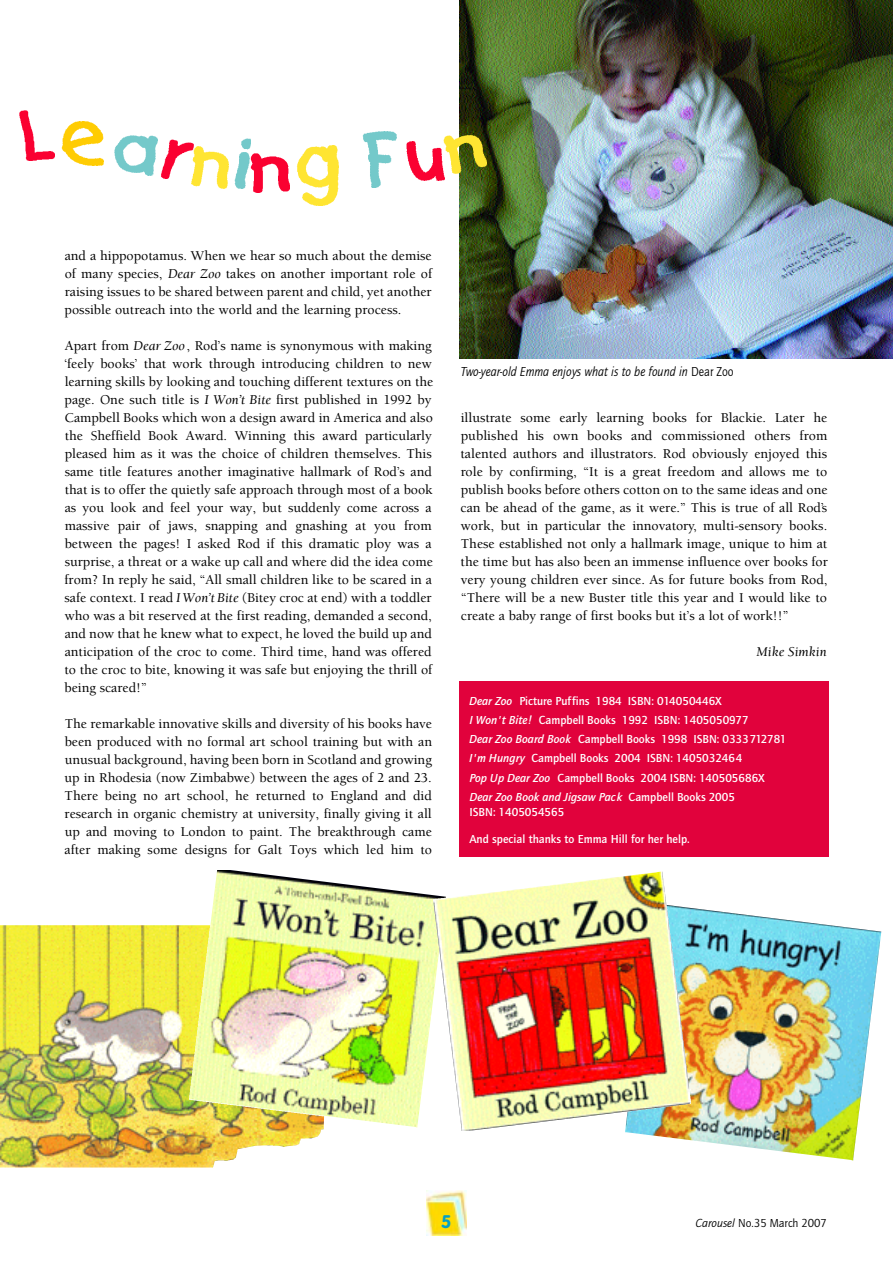
<style>
.page{position:relative;width:893px;height:1263px;background:#fff}
.page>*{position:absolute;margin:0;border:0;box-sizing:border-box;transform-origin:0 0}
.t1{font:700 18px "VAG Rounded";color:#02a0c6}
.t2{font:500 13.8px/18px "Berkeley";color:#000;text-align:justify}
.t3{font:italic 13.8px "Berkeley";color:#000}
.t4{font:italic 13.5px "Quay Itc T";color:#000;scale:.9 1}
.t5{font:700 12px/19.2px "Quay Itc T";color:#fff}
.t6{font:12px "Quay Itc T";color:#000}
.s1{font-weight:400;font-style:italic}
.s2{font-style:normal}
.s3{font-style:italic}
</style>
<div class="page">
<div style="left:459px;top:681px;width:369px;height:175px;background:#e1023c"></div>
<img style="left:426px;top:1190px;width:40px;height:45px">
<img style="left:0;top:925px;width:324px;height:242px">
<img style="left:625px;top:908px;width:256px;height:252px">
<img style="left:459px;top:0;width:433px;height:358px">
<img style="left:189px;top:870px;width:244px;height:257px">
<img style="left:433px;top:871px;width:258px;height:259px">
<img style="left:19px;top:111px;width:36px;height:49px">
<img style="left:61px;top:122px;width:43px;height:44px">
<img style="left:115px;top:135px;width:43px;height:40px">
<img style="left:151px;top:139px;width:42px;height:39px">
<img style="left:182px;top:147px;width:47px;height:41px">
<img style="left:234px;top:138px;width:17px;height:51px">
<img style="left:248px;top:154px;width:42px;height:39px">
<img style="left:296px;top:145px;width:43px;height:61px">
<img style="left:362px;top:132px;width:35px;height:55px">
<img style="left:406px;top:141px;width:38px;height:39px">
<img style="left:434px;top:135px;width:53px;height:39px">
<p class="t2" style="left:65px;top:247px;width:369px">and a hippopotamus. When we hear so much about the demise of many species, <span class="s1">Dear Zoo</span> takes on another important role of raising issues to be shared between parent and child, yet another possible outreach into the world and the learning process.</p>
<p class="t2" style="left:65px;top:337px;width:370px;text-align:left">Apart from <span class="s1">Dear Zoo</span>, Rod’s name is synonymous with making ‘feely books’ that work through introducing children to new learning skills by looking and touching different textures on the page. One such title is <span class="s1">I Won’t Bite</span> first published in 1992 by Campbell Books which won a design award in America and also the Sheffield Book Award. Winning this award particularly pleased him as it was the choice of children themselves. This same title features another imaginative hallmark of Rod’s and that is to offer the quietly safe approach through most of a book as you look and feel your way, but suddenly come across a massive pair of jaws, snapping and gnashing at you from between the pages! I asked Rod if this dramatic ploy was a surprise, a threat or a wake up call and where did the idea come from? In reply he said, “All small children like to be scared in a safe context. I read <span class="s1">I Won’t Bite</span> (Bitey croc at end) with a toddler who was a bit reserved at the first reading, demanded a second, and now that he knew what to expect, he loved the build up and anticipation of the croc to come. Third time, hand was offered to the croc to bite, knowing it was safe but enjoying the thrill of being scared!”</p>
<p class="t2" style="left:65px;top:715px;width:369px">The remarkable innovative skills and diversity of his books have been produced with no formal art school training but with an unusual background, having been born in Scotland and growing up in Rhodesia (now Zimbabwe) between the ages of 2 and 23.<br>There being no art school, he returned to England and did research in organic chemistry at university, finally giving it all up and moving to London to paint. The breakthrough came after making some designs for Galt Toys which led him to</p>
<p class="t4" style="left:461px;top:364px;width:305px">Two-year-old Emma enjoys what is to be found in <span class="s2">Dear Zoo</span></p>
<p class="t2" style="left:461px;top:409px;width:369px">illustrate some early learning books for Blackie. Later he published his own books and commissioned others fro m talented authors and illustrators. Rod obviously enjoyed this role by confirming, “It is a great freedom and allows me to publish books before others cotton on to the same ideas and one can be ahead of the game, as it were.” This is true of all Rod’s work, but in particular the innovatory, multi-sensory books.<br>These established not only a hallmark image, unique to him at the time but has also been an immense influence over books for very young children ever since. As for future books from Rod, “There will be a new Buster title this year and I would like to create a baby range of first books but it’s a lot of work!!”</p>
<p class="t3" style="left:757px;top:644px;width:72px">Mike Simkin</p>
<p class="t5" style="left:469px;top:691px;width:319px"><span class="s3">Dear Zoo</span> Picture Puffins 1984 ISBN: 014050446X<br><span class="s3">I Won't Bite!</span> Campbell Books 1992 ISBN: 1405050977<br><span class="s3">Dear Zoo Board Book</span> Campbell Books 1998 ISBN: 0333712781<br><span class="s3">I'm Hungry</span> Campbell Books 2004 ISBN: 1405032464<br><span class="s3">Pop Up Dear Zoo</span> Campbell Books 2004 ISBN: 140505686X <span class="s3">Dear Zoo Book and Jigsaw Pack</span> Campbell Books 2005</p>
<p class="t5" style="left:469px;top:802px;width:96px">ISBN: 1405054565</p>
<p class="t5" style="left:469px;top:829px;width:222px">And special thanks to Emma Hill for her help.</p>
<p class="t1" style="left:441px;top:1210px;width:12px">5</p>
<p class="t6" style="left:695px;top:1216px;width:133px"><span class="s3">Carousel</span> No.35 March 2007</p>
</div>
